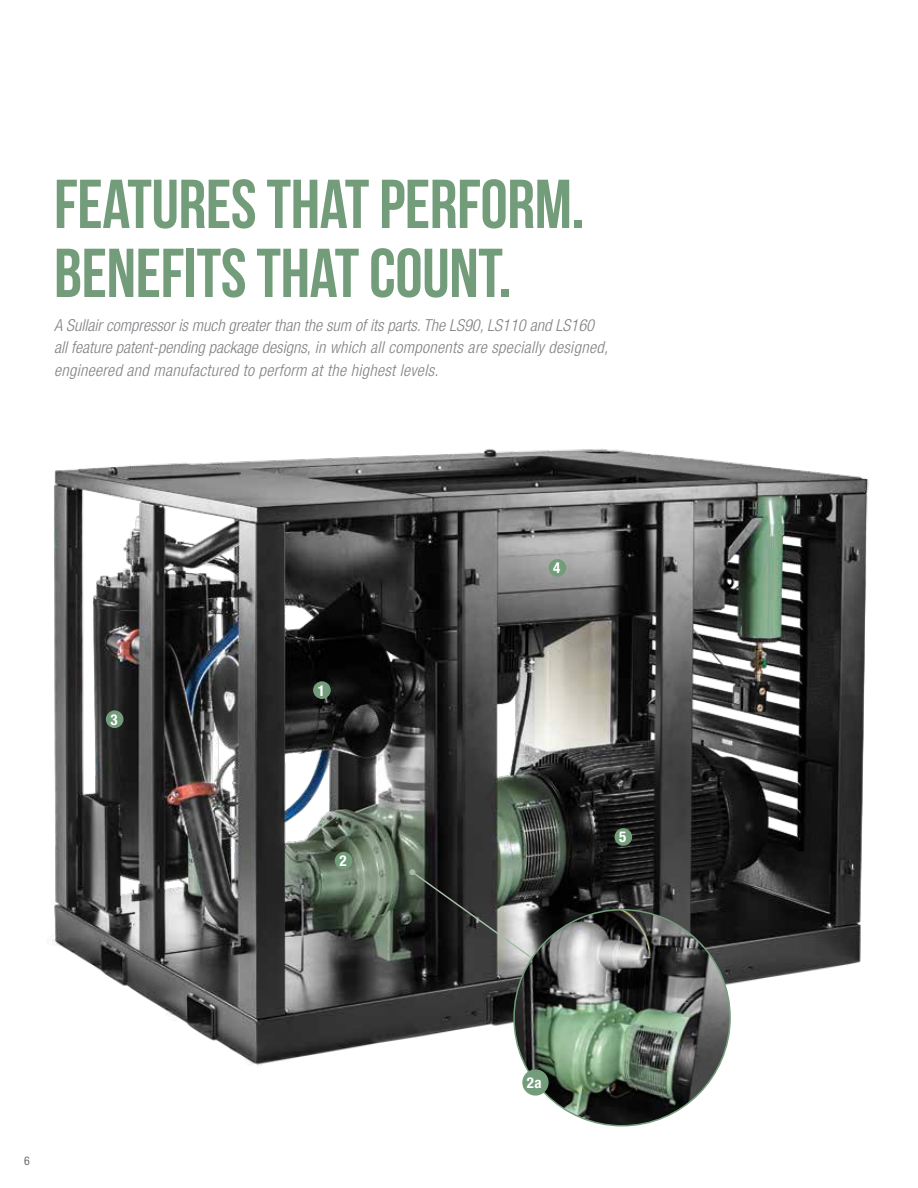
<style>
.page{position:relative;width:918px;height:1188px;background:#fff}
.page>*{position:absolute;margin:0;border:0;box-sizing:border-box;transform-origin:0 0}
.t1{font:700 69px/69px "Bebas Neue";letter-spacing:-.005em;color:#729c7a}
.t2{font:italic 300 condensed 16.5px/22.5px "Helvetica Neue LT Std";color:#808285}
.t3{font:700 condensed 15px "Helvetica Neue LT Std";color:#fff}
.t4{font:condensed 12px "Helvetica Neue LT Std";color:#6d6e71}
</style>
<div class="page">
<img style="left:47px;top:449px;width:822px;height:620px">
<div style="left:106px;top:710px;width:17px;height:18px;background:#729c7a;border-radius:50%"></div>
<div style="left:335px;top:852px;width:17px;height:18px;background:#729c7a;border-radius:50%"></div>
<div style="left:313px;top:681px;width:18px;height:18px;background:#729c7a;border-radius:50%"></div>
<div style="left:549px;top:559px;width:17px;height:18px;background:#729c7a;border-radius:50%"></div>
<div style="left:615px;top:828px;width:17px;height:18px;background:#729c7a;border-radius:50%"></div>
<svg style="left:409px;top:869px;width:215px;height:156px;background:#3a3c3a"></svg>
<img style="left:514px;top:910px;width:216px;height:216px;border-radius:108px">
<div style="left:522px;top:1069px;width:27px;height:27px;background:#729c7a;border-radius:50%"></div>
<h1 class="t1" style="left:54px;top:169px;width:532px">FEATURES THAT PERFORM.<br>BENEFITS THAT COUNT.</h1>
<p class="t2" style="left:54px;top:314px;width:555px">A Sullair compressor is much greater than the sum of its parts. The LS90, LS110 and LS160 all feature patent-pending package designs, in which all components are specially designed, engineered and manufactured to perform at the highest levels.</p>
<p class="t3" style="left:110px;top:710px;width:9px">3</p>
<p class="t3" style="left:318px;top:681px;width:9px">1</p>
<p class="t3" style="left:339px;top:852px;width:9px">2</p>
<p class="t3" style="left:553px;top:559px;width:9px">4</p>
<p class="t3" style="left:619px;top:828px;width:9px">5</p>
<p class="t4" style="left:24px;top:1154px;width:7px">6</p>
<p class="t3" style="left:527px;top:1073px;width:17px">2a</p>
</div>
